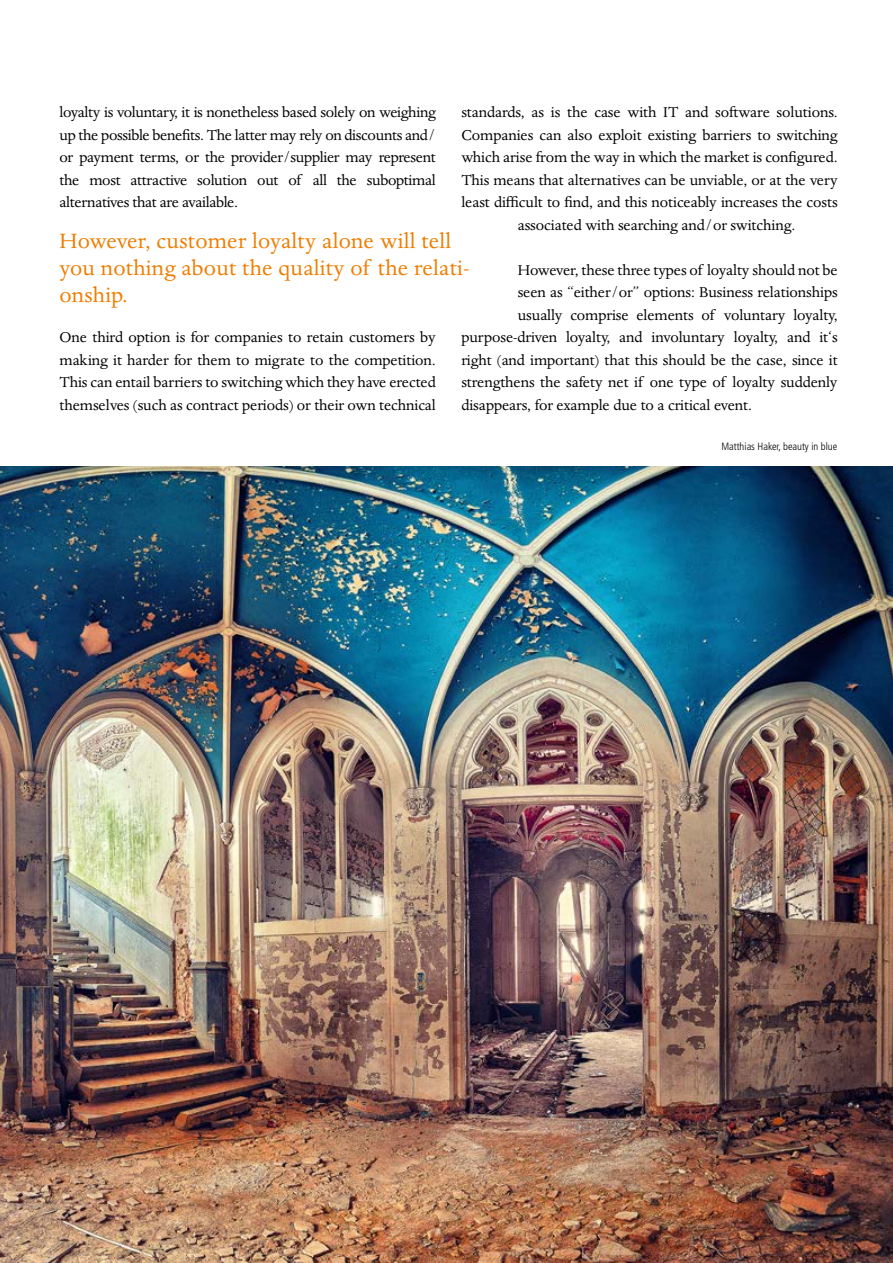
<style>
.page{position:relative;width:893px;height:1263px;background:#fff}
.page>*{position:absolute;margin:0;border:0;box-sizing:border-box;transform-origin:0 0}
.Zwischentitel{font:24px/27px "Dante MT Std";letter-spacing:.01em;color:#ef7d00}
.Lauftext{font:16.5px/22.5px "Dante MT Std";letter-spacing:-.005em;color:#000;text-align:justify}
.Künstler{font:300 condensed 10.5px "Frutiger LT Std";color:#000}
</style>
<div class="page">
<img style="left:0;top:466px;width:893px;height:797px">
<p class="Lauftext" style="left:60px;top:101px;width:378px">loyalty is voluntary, it is nonetheless based solely on weighing up the possible benefits. The latter may rely on discounts and/ or payment terms, or the provider/supplier may represent the most attractive solution out of all the suboptimal alternatives that are available.</p>
<p class="Lauftext" style="left:461px;top:101px;width:378px">standards, as is the case with IT and software solutions.</p>
<p class="Lauftext" style="left:461px;top:124px;width:378px">Companies can also exploit existing barriers to switching</p>
<p class="Lauftext" style="left:461px;top:146px;width:378px">which arise from the way in which the market is configured.</p>
<p class="Lauftext" style="left:461px;top:169px;width:378px">This means that alternatives can be unviable, or at the very</p>
<p class="Lauftext" style="left:461px;top:191px;width:378px">least difficult to find, and this noticeably increases the costs</p>
<p class="Lauftext" style="left:518px;top:214px;width:279px">associated with searching and/or switching.</p>
<p class="Lauftext" style="left:518px;top:259px;width:321px">However, these three types of loyalty should not be</p>
<p class="Lauftext" style="left:518px;top:281px;width:321px">seen as “either/or” options: Business relationships</p>
<p class="Lauftext" style="left:518px;top:304px;width:321px">usually comprise elements of voluntary loyalty,</p>
<p class="Lauftext" style="left:461px;top:326px;width:378px">purpose-driven loyalty, and involuntary loyalty, and it‘s</p>
<p class="Lauftext" style="left:461px;top:349px;width:378px">right (and important) that this should be the case, since it</p>
<p class="Lauftext" style="left:461px;top:371px;width:378px">strengthens the safety net if one type of loyalty suddenly</p>
<p class="Lauftext" style="left:461px;top:394px;width:292px">disappears, for example due to a critical event.</p>
<p class="Zwischentitel" style="left:59px;top:227px;width:412px">However, customer loyalty alone will tell you nothing about the quality of the relati&shy;onship.</p>
<p class="Lauftext" style="left:60px;top:326px;width:378px">One third option is for companies to retain customers by making it harder for them to migrate to the competition.<br>This can entail barriers to switching which they have erected themselves (such as contract periods) or their own technical</p>
<p class="Künstler" style="left:721px;top:440px;width:117px">Matthias Haker, beauty in blue</p>
</div>
